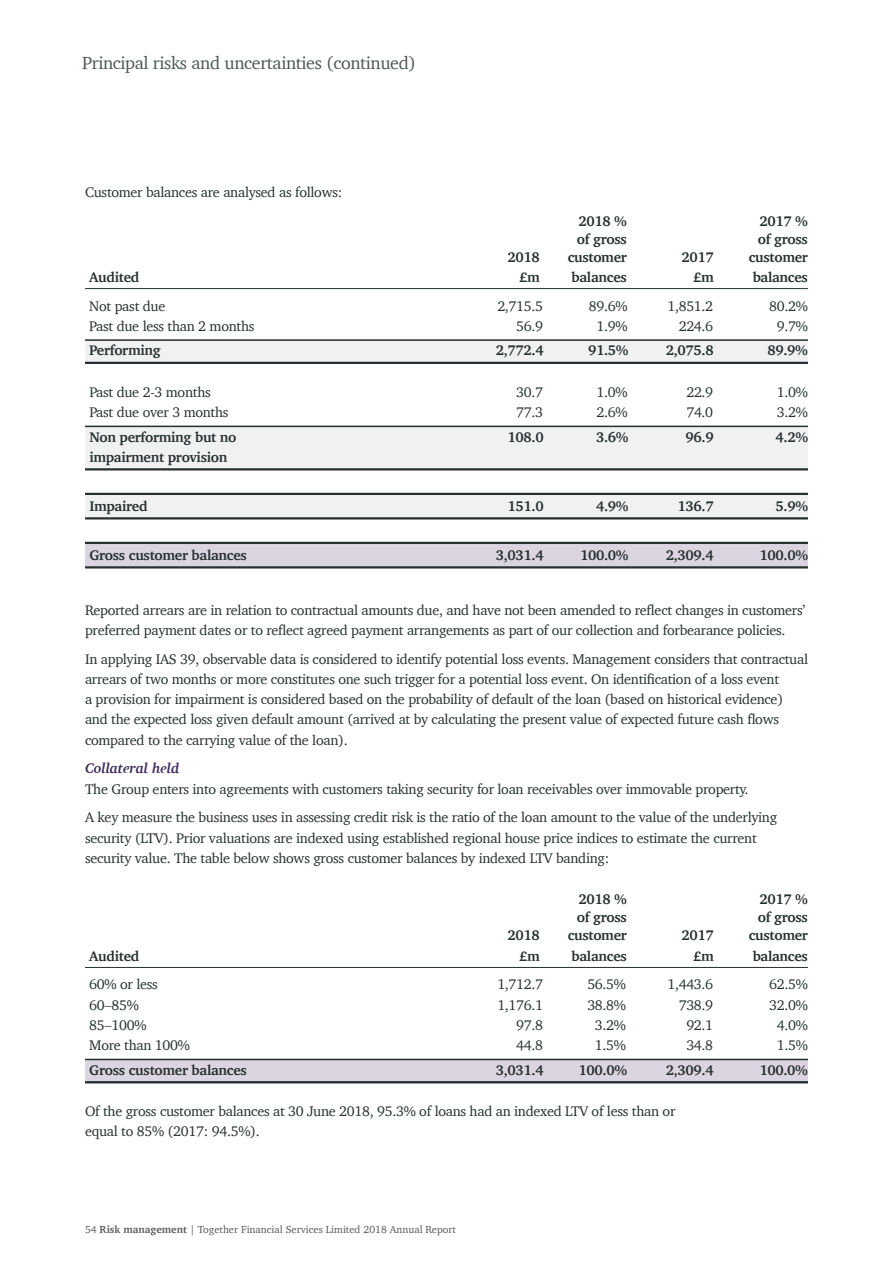
<style>
.page{position:relative;width:893px;height:1263px;background:#fff}
.page>*{position:absolute;margin:0;border:0;box-sizing:border-box;transform-origin:0 0}
.t1{font:18px "Charter";letter-spacing:-.02em;color:#4e5757}
.t2{font:14.25px/20.2px "Charter";letter-spacing:-.02em;color:#272f2f}
.t3{font:700 14.25px "Charter";letter-spacing:-.02em;color:#272f2f}
.t4{font:italic 700 14.25px "Charter";letter-spacing:-.01em;color:#3c2a5a}
.t5{font:10.5px "Charter";color:#57585a}
.s1{font-weight:700}
</style>
<div class="page">
<div style="left:85px;top:543px;width:723px;height:24px;background:#dbd5e1"></div>
<div style="left:85px;top:1060px;width:723px;height:23px;background:#dbd5e1"></div>
<div style="left:85px;top:339px;width:723px;height:23px;background:#f1f1f4"></div>
<div style="left:85px;top:495px;width:723px;height:23px;background:#f1f1f4"></div>
<div style="left:85px;top:426px;width:723px;height:44px;background:#f1f1f4"></div>
<hr style="left:85px;top:288px;width:723px;height:1px;background:#272f2f">
<hr style="left:85px;top:339px;width:723px;height:2px;background:#272f2f">
<hr style="left:85px;top:362px;width:723px;height:2px;background:#272f2f">
<hr style="left:85px;top:426px;width:723px;height:1px;background:#272f2f">
<hr style="left:85px;top:468px;width:723px;height:2px;background:#272f2f">
<hr style="left:85px;top:493px;width:723px;height:2px;background:#272f2f">
<hr style="left:85px;top:517px;width:723px;height:2px;background:#272f2f">
<hr style="left:85px;top:542px;width:723px;height:2px;background:#272f2f">
<hr style="left:85px;top:566px;width:723px;height:2px;background:#272f2f">
<hr style="left:85px;top:967px;width:723px;height:1px;background:#272f2f">
<hr style="left:85px;top:1059px;width:723px;height:1px;background:#272f2f">
<hr style="left:85px;top:1081px;width:723px;height:2px;background:#272f2f">
<p class="t1" style="left:82px;top:47px;width:335px">Principal risks and uncertainties (continued)</p>
<p class="t2" style="left:85px;top:182px;width:259px">Customer balances are analysed as follows:</p>
<p class="t3" style="left:578px;top:208px;width:50px">2018 %</p>
<p class="t3" style="left:759px;top:208px;width:50px">2017 %</p>
<p class="t3" style="left:577px;top:226px;width:52px">of gross</p>
<p class="t3" style="left:758px;top:226px;width:52px">of gross</p>
<p class="t3" style="left:508px;top:244px;width:34px">2018</p>
<p class="t3" style="left:568px;top:244px;width:61px">customer</p>
<p class="t3" style="left:682px;top:244px;width:34px">2017</p>
<p class="t3" style="left:749px;top:244px;width:61px">customer</p>
<p class="t3" style="left:89px;top:265px;width:52px">Audited</p>
<p class="t3" style="left:519px;top:265px;width:22px">£m</p>
<p class="t3" style="left:572px;top:265px;width:57px">balances</p>
<p class="t3" style="left:693px;top:265px;width:22px">£m</p>
<p class="t3" style="left:753px;top:265px;width:57px">balances</p>
<p class="t2" style="left:89px;top:295px;width:78px">Not past due</p>
<p class="t2" style="left:497px;top:295px;width:47px">2,715.5</p>
<p class="t2" style="left:589px;top:295px;width:40px">89.6%</p>
<p class="t2" style="left:667px;top:295px;width:47px">1,851.2</p>
<p class="t2" style="left:769px;top:295px;width:40px">80.2%</p>
<p class="t2" style="left:89px;top:316px;width:167px">Past due less than 2 months</p>
<p class="t2" style="left:516px;top:316px;width:28px">56.9</p>
<p class="t2" style="left:596px;top:316px;width:33px">1.9%</p>
<p class="t2" style="left:679px;top:316px;width:36px">224.6</p>
<p class="t2" style="left:777px;top:316px;width:33px">9.7%</p>
<p class="t3" style="left:89px;top:338px;width:73px">Performing</p>
<p class="t3" style="left:496px;top:338px;width:49px">2,772.4</p>
<p class="t3" style="left:588px;top:338px;width:42px">91.5%</p>
<p class="t3" style="left:666px;top:338px;width:49px">2,075.8</p>
<p class="t3" style="left:767px;top:338px;width:42px">89.9%</p>
<p class="t2" style="left:89px;top:382px;width:123px">Past due 2-3 months</p>
<p class="t2" style="left:516px;top:382px;width:28px">30.7</p>
<p class="t2" style="left:596px;top:382px;width:33px">1.0%</p>
<p class="t2" style="left:686px;top:382px;width:28px">22.9</p>
<p class="t2" style="left:777px;top:382px;width:33px">1.0%</p>
<p class="t2" style="left:89px;top:402px;width:141px">Past due over 3 months</p>
<p class="t2" style="left:516px;top:402px;width:28px">77.3</p>
<p class="t2" style="left:596px;top:402px;width:33px">2.6%</p>
<p class="t2" style="left:686px;top:402px;width:28px">74.0</p>
<p class="t2" style="left:777px;top:402px;width:33px">3.2%</p>
<p class="t3" style="left:89px;top:424px;width:149px">Non performing but no</p>
<p class="t3" style="left:508px;top:424px;width:38px">108.0</p>
<p class="t3" style="left:596px;top:424px;width:34px">3.6%</p>
<p class="t3" style="left:686px;top:424px;width:30px">96.9</p>
<p class="t3" style="left:775px;top:424px;width:34px">4.2%</p>
<p class="t3" style="left:89px;top:445px;width:140px">impairment provision</p>
<p class="t3" style="left:89px;top:494px;width:60px">Impaired</p>
<p class="t3" style="left:508px;top:494px;width:38px">151.0</p>
<p class="t3" style="left:596px;top:494px;width:34px">4.9%</p>
<p class="t3" style="left:678px;top:494px;width:38px">136.7</p>
<p class="t3" style="left:775px;top:494px;width:34px">5.9%</p>
<p class="t3" style="left:89px;top:543px;width:159px">Gross customer balances</p>
<p class="t3" style="left:496px;top:543px;width:49px">3,031.4</p>
<p class="t3" style="left:580px;top:543px;width:50px">100.0%</p>
<p class="t3" style="left:666px;top:543px;width:49px">2,309.4</p>
<p class="t3" style="left:759px;top:543px;width:50px">100.0%</p>
<p class="t2" style="left:85px;top:599px;width:722px">Reported arrears are in relation to contractual amounts due, and have not been amended to reflect changes in customers’ preferred payment dates or to reflect agreed payment arrangements as part of our collection and forbearance policies.</p>
<p class="t2" style="left:85px;top:648px;width:724px">In applying IAS 39, observable data is considered to identify potential loss events. Management considers that contractual arrears of two months or more constitutes one such trigger for a potential loss event. On identification of a loss event<br>a provision for impairment is considered based on the probability of default of the loan (based on historical evidence) and the expected loss given default amount (arrived at by calculating the present value of expected future cash flows compared to the carrying value of the loan).</p>
<p class="t4" style="left:85px;top:756px;width:96px">Collateral held</p>
<p class="t2" style="left:85px;top:774px;width:694px;line-height:28.8px">The Group enters into agreements with customers taking security for loan receivables over immovable property.<br>A key measure the business uses in assessing credit risk is the ratio of the loan amount to the value of the underlying</p>
<p class="t2" style="left:85px;top:827px;width:673px">security (LTV). Prior valuations are indexed using established regional house price indices to estimate the current security value. The table below shows gross customer balances by indexed LTV banding:</p>
<p class="t3" style="left:578px;top:887px;width:50px">2018 %</p>
<p class="t3" style="left:759px;top:887px;width:50px">2017 %</p>
<p class="t3" style="left:577px;top:905px;width:52px">of gross</p>
<p class="t3" style="left:758px;top:905px;width:52px">of gross</p>
<p class="t3" style="left:508px;top:923px;width:34px">2018</p>
<p class="t3" style="left:568px;top:923px;width:61px">customer</p>
<p class="t3" style="left:682px;top:923px;width:34px">2017</p>
<p class="t3" style="left:749px;top:923px;width:61px">customer</p>
<p class="t3" style="left:89px;top:943px;width:52px">Audited</p>
<p class="t3" style="left:519px;top:943px;width:22px">£m</p>
<p class="t3" style="left:572px;top:943px;width:57px">balances</p>
<p class="t3" style="left:693px;top:943px;width:22px">£m</p>
<p class="t3" style="left:753px;top:943px;width:57px">balances</p>
<p class="t2" style="left:89px;top:974px;width:70px">60% or less</p>
<p class="t2" style="left:497px;top:974px;width:47px">1,712.7</p>
<p class="t2" style="left:587px;top:974px;width:40px">56.5%</p>
<p class="t2" style="left:667px;top:974px;width:47px">1,443.6</p>
<p class="t2" style="left:769px;top:974px;width:40px">62.5%</p>
<p class="t2" style="left:89px;top:994px;width:51px">60–85%</p>
<p class="t2" style="left:497px;top:994px;width:47px">1,176.1</p>
<p class="t2" style="left:587px;top:994px;width:40px">38.8%</p>
<p class="t2" style="left:679px;top:994px;width:36px">738.9</p>
<p class="t2" style="left:769px;top:994px;width:40px">32.0%</p>
<p class="t2" style="left:89px;top:1015px;width:59px">85–100%</p>
<p class="t2" style="left:516px;top:1015px;width:28px">97.8</p>
<p class="t2" style="left:595px;top:1015px;width:33px">3.2%</p>
<p class="t2" style="left:686px;top:1015px;width:28px">92.1</p>
<p class="t2" style="left:777px;top:1015px;width:33px">4.0%</p>
<p class="t2" style="left:89px;top:1035px;width:102px">More than 100%</p>
<p class="t2" style="left:516px;top:1035px;width:28px">44.8</p>
<p class="t2" style="left:595px;top:1035px;width:33px">1.5%</p>
<p class="t2" style="left:686px;top:1035px;width:28px">34.8</p>
<p class="t2" style="left:777px;top:1035px;width:33px">1.5%</p>
<p class="t3" style="left:89px;top:1057px;width:159px">Gross customer balances</p>
<p class="t3" style="left:496px;top:1057px;width:49px">3,031.4</p>
<p class="t3" style="left:579px;top:1057px;width:50px">100.0%</p>
<p class="t3" style="left:666px;top:1057px;width:49px">2,309.4</p>
<p class="t3" style="left:759px;top:1057px;width:50px">100.0%</p>
<p class="t2" style="left:85px;top:1101px;width:592px">Of the gross customer balances at 30 June 2018, 95.3% of loans had an indexed LTV of less than or equal to 85% (2017: 94.5%).</p>
<p class="t5" style="left:85px;top:1220px;width:373px">54 <span class="s1">Risk management</span> | Together Financial Services Limited 2018 Annual Report</p>
</div>
